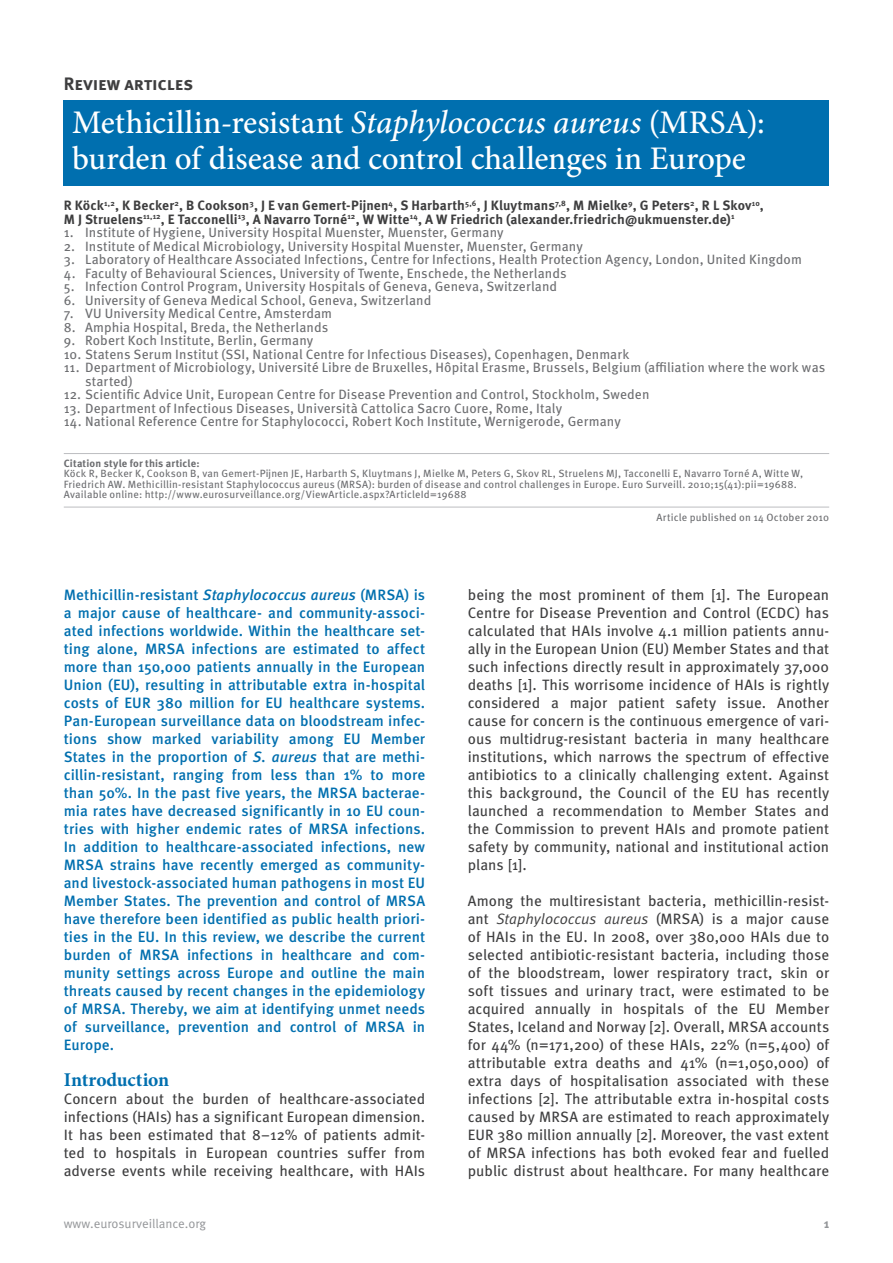
<style>
.page{position:relative;width:893px;height:1263px;background:#fff}
.page>*{position:absolute;margin:0;border:0;box-sizing:border-box;transform-origin:0 0}
.t1{font:500 33px/36px "Minion Pro";letter-spacing:-.005em;color:#fff}
.t2{font:700 19.5px "Minion Pro";letter-spacing:-.005em;color:#006faf}
.t3{font:700 18px "Meta Pro";color:#3e3e3f}
.t4{font:15px/18px "Meta Pro";color:#3e3e3f;text-align:justify}
.t5{font:500 15px/18px "Meta Pro";letter-spacing:.005em;color:#006faf;text-align:justify}
.t6{font:13.5px/13.5px "Meta Pro";letter-spacing:.01em;color:#6c6d70}
.t7{font:700 13.5px/13.5px "Meta Pro";letter-spacing:.01em;color:#3e3e3f}
.t8{font:12.75px "Meta Pro";color:#939598}
.t9{font:700 12.75px "Meta Pro";color:#939598}
.t10{font:10.5px/10.5px "Meta Pro";letter-spacing:.015em;color:#6c6d70}
.t11{font:700 10.5px "Meta Pro";letter-spacing:.015em;color:#6c6d70}
.s1{font-style:italic}
</style>
<div class="page">
<hr style="left:64px;top:453px;width:765px;height:1px;background:#bcbdc0">
<hr style="left:64px;top:507px;width:765px;height:1px;background:#bcbdc0">
<div style="left:64px;top:100px;width:765px;height:86px;background:#006faf"></div>
<p class="t3" style="left:64px;top:72px;width:131px">Review articles</p>
<h1 class="t1" style="left:72px;top:104px;width:694px">Methicillin-resistant <span class="s1">Staphylococcus aureus</span> (MRSA): burden of disease and control challenges in Europe</h1>
<p class="t7" style="left:64px;top:199px;width:702px">R Köck<sup>1,2</sup>, K Becker<sup>2</sup>, B Cookson<sup>3</sup>, J E van Gemert-Pijnen<sup>4</sup>, S Harbarth<sup>5,6</sup>, J Kluytmans<sup>7,8</sup>, M Mielke<sup>9</sup>, G Peters<sup>2</sup>, R L Skov<sup>10</sup>,<br>M J Struelens<sup>11,12</sup>, E Tacconelli<sup>13</sup>, A Navarro Torné<sup>12</sup>, W Witte<sup>14</sup>, A W Friedrich (alexander.friedrich@ukmuenster.de)<sup>1</sup></p>
<p class="t6" style="left:64px;top:226px;width:441px">1. Institute of Hygiene, University Hospital Muenster, Muenster, Germany</p>
<p class="t6" style="left:64px;top:240px;width:521px">2. Institute of Medical Microbiology, University Hospital Muenster, Muenster, Germany</p>
<p class="t6" style="left:64px;top:253px;width:740px">3. Laboratory of Healthcare Associated Infections, Centre for Infections, Health Protection Agency, London, United Kingdom</p>
<p class="t6" style="left:64px;top:267px;width:504px">4. Faculty of Behavioural Sciences, University of Twente, Enschede, the Netherlands</p>
<p class="t6" style="left:64px;top:280px;width:495px">5. Infection Control Program, University Hospitals of Geneva, Geneva, Switzerland</p>
<p class="t6" style="left:64px;top:294px;width:369px">6. University of Geneva Medical School, Geneva, Switzerland</p>
<p class="t6" style="left:64px;top:307px;width:270px">7. VU University Medical Centre, Amsterdam</p>
<p class="t6" style="left:64px;top:321px;width:266px">8. Amphia Hospital, Breda, the Netherlands</p>
<p class="t6" style="left:64px;top:334px;width:251px">9. Robert Koch Institute, Berlin, Germany</p>
<p class="t6" style="left:64px;top:348px;width:567px">10. Statens Serum Institut (SSI, National Centre for Infectious Diseases), Copenhagen, Denmark</p>
<p class="t6" style="left:85px;top:361px;width:742px;text-indent:-21px">11. Department of Microbiology, Université Libre de Bruxelles, Hôpital Erasme, Brussels, Belgium (affiliation where the work was started)</p>
<p class="t6" style="left:64px;top:388px;width:587px">12. Scientific Advice Unit, European Centre for Disease Prevention and Control, Stockholm, Sweden</p>
<p class="t6" style="left:64px;top:402px;width:500px">13. Department of Infectious Diseases, Università Cattolica Sacro Cuore, Rome, Italy</p>
<p class="t6" style="left:64px;top:415px;width:559px">14. National Reference Centre for Staphylococci, Robert Koch Institute, Wernigerode, Germany</p>
<p class="t11" style="left:64px;top:456px;width:137px">Citation style for this article:</p>
<p class="t10" style="left:64px;top:469px;width:741px">Köck R, Becker K, Cookson B, van Gemert-Pijnen JE, Harbarth S, Kluytmans J, Mielke M, Peters G, Skov RL, Struelens MJ, Tacconelli E, Navarro Torné A, Witte W,<br>Friedrich AW. Methicillin-resistant Staphylococcus aureus (MRSA): burden of disease and control challenges in Europe. Euro Surveill. 2010;15(41):pii=19688.<br>Available online: http://www.eurosurveillance.org/ViewArticle.aspx?ArticleId=19688</p>
<p class="t10" style="left:656px;top:513px;width:174px">Article published on 14 October 2010</p>
<p class="t5" style="left:64px;top:586px;width:363px">Methicillin-resistant <span class="s1">Staphylococcus aureus</span> (MRSA) is a major cause of healthcare- and community-associ&shy;ated infections worldwide. Within the healthcare set&shy;ting alone, MRSA infections are estimated to affect more than 150,000 patients annually in the European Union (EU), resulting in attributable extra in-hospital costs of EUR 380 million for EU healthcare systems.<br>Pan-European surveillance data on bloodstream infec&shy;tions show marked variability among EU Member States in the proportion of <span class="s1">S. aureus</span> that are methi&shy;cillin-resistant, ranging from less than 1% to more than 50%. In the past five years, the MRSA bacterae&shy;mia rates have decreased significantly in 10 EU coun&shy;tries with higher endemic rates of MRSA infections.<br>In addition to healthcare-associated infections, new MRSA strains have recently emerged as community&shy;and livestock-associated human pathogens in most EU Member States. The prevention and control of MRSA have therefore been identified as public health priori&shy;ties in the EU. In this review, we describe the current burden of MRSA infections in healthcare and com&shy;munity settings across Europe and outline the main threats caused by recent changes in the epidemiology of MRSA. Thereby, we aim at identifying unmet needs of surveillance, prevention and control of MRSA in Europe.</p>
<h2 class="t2" style="left:64px;top:1066px;width:107px">Introduction</h2>
<p class="t4" style="left:64px;top:1090px;width:363px">Concern about the burden of healthcare-associated infections (HAIs) has a significant European dimension.<br>It has been estimated that 8–12% of patients admit&shy;ted to hospitals in European countries suffer from adverse events while receiving healthcare, with HAIs</p>
<p class="t4" style="left:468px;top:586px;width:363px">being the most prominent of them [1]. The European Centre for Disease Prevention and Control (ECDC) has calculated that HAIs involve 4.1 million patients annu&shy;ally in the European Union (EU) Member States and that such infections directly result in approximately 37,000 deaths [1]. This worrisome incidence of HAIs is rightly considered a major patient safety issue. Another cause for concern is the continuous emergence of vari&shy;ous multidrug-resistant bacteria in many healthcare institutions, which narrows the spectrum of effective antibiotics to a clinically challenging extent. Against this background, the Council of the EU has recently launched a recommendation to Member States and the Commission to prevent HAIs and promote patient safety by community, national and institutional action plans [1].</p>
<p class="t4" style="left:468px;top:892px;width:363px">Among the multiresistant bacteria, methicillin-resist&shy;ant <span class="s1">Staphylococcus aureus</span> (MRSA) is a major cause of HAIs in the EU. In 2008, over 380,000 HAIs due to selected antibiotic-resistant bacteria, including those of the bloodstream, lower respiratory tract, skin or soft tissues and urinary tract, were estimated to be acquired annually in hospitals of the EU Member States, Iceland and Norway [2]. Overall, MRSA accounts for 44% (n=171,200) of these HAIs, 22% (n=5,400) of attributable extra deaths and 41% (n=1,050,000) of extra days of hospitalisation associated with these infections [2]. The attributable extra in-hospital costs caused by MRSA are estimated to reach approximately EUR 380 million annually [2]. Moreover, the vast extent of MRSA infections has both evoked fear and fuelled public distrust about healthcare. For many healthcare</p>
<p class="t8" style="left:64px;top:1215px;width:144px">www.eurosurveillance.org</p>
<p class="t9" style="left:824px;top:1215px;width:7px">1</p>
</div>
